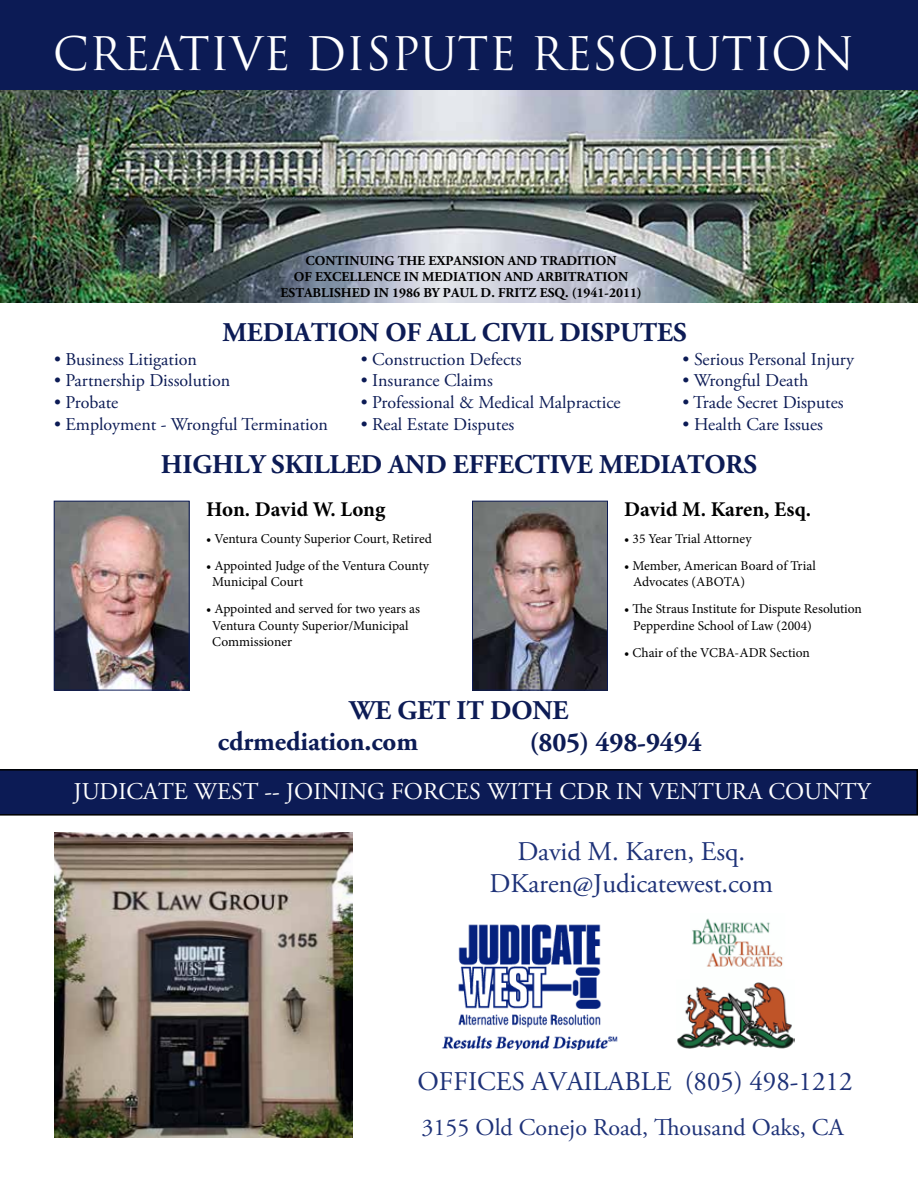
<style>
.page{position:relative;width:918px;height:1188px;background:#fff}
.page>*{position:absolute;margin:0;border:0;box-sizing:border-box;transform-origin:0 0}
.t1{font:45px "Trajan";color:#fff}
.t2{font:700 27px "Adobe Garamond Pro";letter-spacing:-.005em;color:#0c1b55}
.t3{font:27px/32.4px "Adobe Garamond Pro";letter-spacing:-.005em;color:#1e3278;text-align:center}
.t4{font:24px "Adobe Garamond Pro";color:#fff}
.t5{font:24px "Adobe Garamond Pro";color:#1e3278}
.t6{font:700 21px "Minion Pro";letter-spacing:-.005em;color:#000}
.t7{font:18px "Adobe Garamond Pro";color:#0c1b55}
.t8{font:13.5px/16.2px "Minion Pro";color:#000}
.t9{font:700 13.5px/16.2px "Adobe Garamond Pro";color:#000;text-align:center}
</style>
<div class="page">
<svg style="left:0;top:769px;width:918px;height:47px;background:#0d1b50"></svg>
<img style="left:0;top:90px;width:918px;height:213px">
<div style="left:0;top:0;width:918px;height:90px;background:#0c1b55"></div>
<img style="left:56px;top:503px;width:131px;height:185px">
<div style="left:54px;top:501px;width:135px;height:189px;border:1px solid #0c1b55"></div>
<img style="left:474px;top:503px;width:132px;height:185px">
<div style="left:472px;top:501px;width:136px;height:189px;border:1px solid #0c1b55"></div>
<img style="left:54px;top:833px;width:298px;height:304px">
<img style="left:677px;top:918px;width:117px;height:131px">
<img style="left:442px;top:924px;width:176px;height:126px">
<h1 class="t1" style="left:53px;top:27px;width:803px">CREATIVE DISPUTE RESOLUTION</h1>
<p class="t9" style="left:281px;top:253px;width:363px">CONTINUING THE EXPANSION AND TRADITION<br>OF EXCELLENCE IN MEDIATION AND ARBITRATION<br>ESTABLISHED IN 1986 BY PAUL D. FRITZ ESQ. (1941-2011)</p>
<h2 class="t2" style="left:223px;top:317px;width:466px">MEDIATION OF ALL CIVIL DISPUTES</h2>
<h3 class="t7" style="left:54px;top:348px;width:144px">• Business Litigation</h3>
<h3 class="t7" style="left:54px;top:370px;width:178px">• Partnership Dissolution</h3>
<h3 class="t7" style="left:54px;top:391px;width:66px">• Probate</h3>
<h3 class="t7" style="left:54px;top:413px;width:276px">• Employment - Wrongful Termination</h3>
<h3 class="t7" style="left:361px;top:348px;width:162px">• Construction Defects</h3>
<h3 class="t7" style="left:361px;top:370px;width:134px">• Insurance Claims</h3>
<h3 class="t7" style="left:361px;top:391px;width:261px">• Professional &amp; Medical Malpractice</h3>
<h3 class="t7" style="left:361px;top:413px;width:155px">• Real Estate Disputes</h3>
<h3 class="t7" style="left:683px;top:348px;width:173px">• Serious Personal Injury</h3>
<h3 class="t7" style="left:683px;top:370px;width:127px">• Wrongful Death</h3>
<h3 class="t7" style="left:683px;top:391px;width:163px">• Trade Secret Disputes</h3>
<h3 class="t7" style="left:683px;top:413px;width:142px">• Health Care Issues</h3>
<h2 class="t2" style="left:161px;top:448px;width:598px">HIGHLY SKILLED AND EFFECTIVE MEDIATORS</h2>
<h3 class="t6" style="left:206px;top:495px;width:181px">Hon. David W. Long</h3>
<p class="t8" style="left:206px;top:531px;width:227px">• Ventura County Superior Court, Retired</p>
<p class="t8" style="left:212px;top:558px;width:218px;text-indent:-6px">• Appointed Judge of the Ventura County<br>Municipal Court</p>
<p class="t8" style="left:212px;top:601px;width:209px;text-indent:-6px">• Appointed and served for two years as<br>Ventura County Superior/Municipal<br>Commissioner</p>
<h2 class="t2" style="left:349px;top:695px;width:221px">WE GET IT DONE</h2>
<h3 class="t6" style="left:624px;top:495px;width:188px">David M. Karen, Esq.</h3>
<p class="t8" style="left:624px;top:531px;width:129px">• 35 Year Trial Attorney</p>
<p class="t8" style="left:633px;top:558px;width:184px;text-indent:-9px">• Member, American Board of Trial<br>Advocates (ABOTA)</p>
<p class="t8" style="left:633px;top:601px;width:230px;text-indent:-9px">• The Straus Institute for Dispute Resolution<br>Pepperdine School of Law (2004)</p>
<p class="t8" style="left:624px;top:644px;width:187px">• Chair of the VCBA-ADR Section</p>
<h2 class="t2" style="left:218px;top:725px;width:202px">cdrmediation.com</h2>
<h2 class="t2" style="left:529px;top:727px;width:174px">(805) 498-9494</h2>
<h3 class="t4" style="left:73px;top:777px;width:798px">JUDICATE WEST -- JOINING FORCES WITH CDR IN VENTURA COUNTY</h3>
<h2 class="t3" style="left:489px;top:836px;width:285px">David M. Karen, Esq.<br>DKaren@Judicatewest.com</h2>
<h2 class="t3" style="left:417px;top:1066px;width:437px">OFFICES AVAILABLE (805) 498-1212</h2>
<h3 class="t5" style="left:422px;top:1113px;width:424px">3155 Old Conejo Road, Thousand Oaks, CA</h3>
</div>
